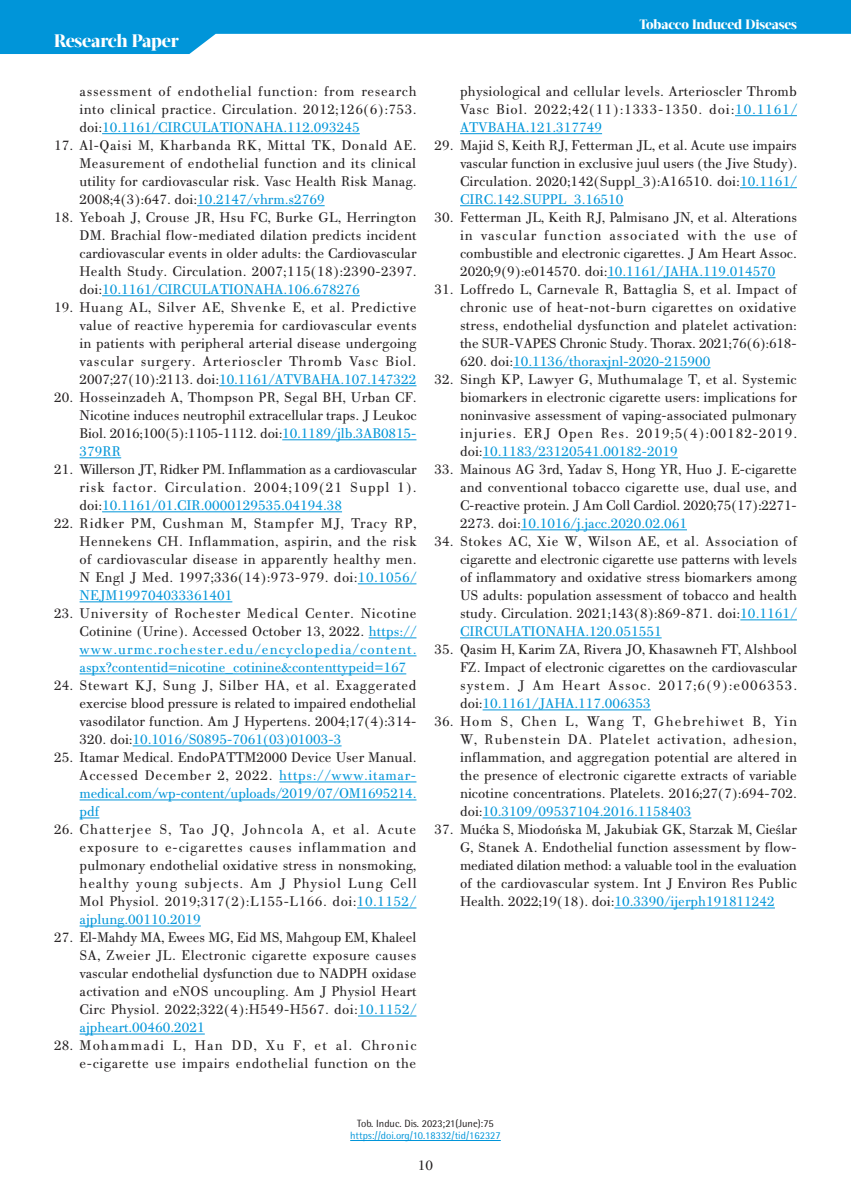
<style>
.page{position:relative;width:851px;height:1191px;background:#fff}
.page>*{position:absolute;margin:0;border:0;box-sizing:border-box;transform-origin:0 0}
.t1{font:800 18px "Acta Display W04";letter-spacing:-.01em;color:#fff}
.t2{font:15px/18px "PF Bodoni Text";color:#231f20;text-align:justify}
.t3{font:15px/18px "PF Bodoni Text";color:#0095d9;text-align:justify}
.t4{font:15px/18px "PF Bodoni Text";letter-spacing:.035em;color:#231f20;text-align:right}
.t5{font:800 13.5px "Acta Display W04";letter-spacing:-.01em;color:#fff}
.t6{font:10.5px "Rotis Semi Sans Hel";color:#0095d9}
.t7{font:10.5px "Rotis Semi Sans Hel";color:#231f20}
.s1{color:#0095d9}
.s2{color:#231f20}
.s3{font-family:"Georgia";font-size:12px}
</style>
<div class="page">
<svg style="left:0;top:0;width:850px;height:54px;fill:#0095d9"></svg>
<hr style="left:350px;top:1140px;width:150px;height:1px;background:#0095d9">
<hr style="left:102px;top:133px;width:258px;height:1px;background:#0095d9">
<hr style="left:197px;top:205px;width:127px;height:1px;background:#0095d9">
<hr style="left:102px;top:295px;width:258px;height:1px;background:#0095d9">
<hr style="left:219px;top:385px;width:197px;height:1px;background:#0095d9">
<hr style="left:282px;top:439px;width:134px;height:1px;background:#0095d9">
<hr style="left:80px;top:457px;width:41px;height:1px;background:#0095d9">
<hr style="left:102px;top:511px;width:240px;height:1px;background:#0095d9">
<hr style="left:358px;top:583px;width:58px;height:1px;background:#0095d9">
<hr style="left:80px;top:601px;width:152px;height:1px;background:#0095d9">
<hr style="left:368px;top:637px;width:48px;height:1px;background:#0095d9">
<hr style="left:80px;top:655px;width:336px;height:1px;background:#0095d9">
<hr style="left:80px;top:673px;width:326px;height:1px;background:#0095d9">
<hr style="left:133px;top:745px;width:208px;height:1px;background:#0095d9">
<hr style="left:279px;top:781px;width:137px;height:1px;background:#0095d9">
<hr style="left:80px;top:799px;width:336px;height:1px;background:#0095d9">
<svg style="left:80px;top:817px;width:19px;height:1px"></svg>
<hr style="left:357px;top:907px;width:59px;height:1px;background:#0095d9">
<hr style="left:80px;top:925px;width:121px;height:1px;background:#0095d9">
<hr style="left:358px;top:1015px;width:58px;height:1px;background:#0095d9">
<hr style="left:80px;top:1033px;width:125px;height:1px;background:#0095d9">
<hr style="left:735px;top:115px;width:61px;height:1px;background:#0095d9">
<hr style="left:460px;top:133px;width:142px;height:1px;background:#0095d9">
<hr style="left:740px;top:187px;width:56px;height:1px;background:#0095d9">
<hr style="left:460px;top:205px;width:163px;height:1px;background:#0095d9">
<hr style="left:607px;top:277px;width:168px;height:1px;background:#0095d9">
<hr style="left:513px;top:367px;width:197px;height:1px;background:#0095d9">
<hr style="left:482px;top:457px;width:195px;height:1px;background:#0095d9">
<hr style="left:520px;top:529px;width:167px;height:1px;background:#0095d9">
<hr style="left:740px;top:619px;width:56px;height:1px;background:#0095d9">
<hr style="left:460px;top:637px;width:201px;height:1px;background:#0095d9">
<hr style="left:482px;top:709px;width:168px;height:1px;background:#0095d9">
<hr style="left:482px;top:817px;width:209px;height:1px;background:#0095d9">
<hr style="left:614px;top:907px;width:160px;height:1px;background:#0095d9">
<p class="t1" style="left:54px;top:30px;width:126px">Research Paper</p>
<p class="t2" style="left:80px;top:82px;width:338px">assessment of endothelial function: from research into clinical practice. Circulation. 2012;126(6):753. doi:<span class="s1">10.1161/CIRCULATIONAHA.112.093245</span></p>
<p class="t2" style="left:80px;top:136px;width:338px;text-indent:-26px">17. Al-Qaisi M, Kharbanda RK, Mittal TK, Donald AE.<br>Measurement of endothelial function and its clinical utility for cardiovascular risk. Vasc Health Risk Manag.<br>2008;4(3):647. doi:<span class="s1">10.2147/vhrm.s2769</span></p>
<p class="t2" style="left:80px;top:208px;width:338px;text-indent:-26px">18. Yeboah J, Crouse JR, Hsu FC, Burke GL, Herrington DM. Brachial flow-mediated dilation predicts incident cardiovascular events in older adults: the Cardiovascular Health Study. Circulation. 2007;115(18):2390-2397. doi:<span class="s1">10.1161/CIRCULATIONAHA.106.678276</span></p>
<p class="t2" style="left:80px;top:298px;width:338px;text-indent:-26px">19. Huang AL, Silver AE, Shvenke E, et al. Predictive value of reactive hyperemia for cardiovascular events in patients with peripheral arterial disease undergoing vascular surgery. Arterioscler Thromb Vasc Biol.<br>2007;27(10):2113. doi:<span class="s1">10.1161/ATVBAHA.107.147322</span></p>
<p class="t2" style="left:80px;top:388px;width:338px;text-indent:-26px">20. Hosseinzadeh A, Thompson PR, Segal BH, Urban CF.<br>Nicotine induces neutrophil extracellular traps. J Leukoc Biol. 2016;100(5):1105-1112. doi:<span class="s1">10.1189/jlb.3AB0815- 379RR</span></p>
<p class="t2" style="left:80px;top:460px;width:338px;text-indent:-26px">21. Willerson JT, Ridker PM. Inflammation as a cardiovascular risk factor. Circulation. 2004;109(21 Suppl 1). doi:<span class="s1">10.1161/01.CIR.0000129535.04194.38</span></p>
<p class="t2" style="left:80px;top:514px;width:338px;text-indent:-26px">22. Ridker PM, Cushman M, Stampfer MJ, Tracy RP, Hennekens CH. Inflammation, aspirin, and the risk of cardiovascular disease in apparently healthy men.<br>N Engl J Med. 1997;336(14):973-979. doi:<span class="s1">10.1056/ NEJM199704033361401</span></p>
<p class="t3" style="left:80px;top:604px;width:338px;text-indent:-26px"><span class="s2">23. University of Rochester Medical Center. Nicotine Cotinine (Urine). Accessed October 13, 2022.</span> https:// www.urmc.rochester.edu/encyclopedia/content. aspx?contentid=nicotine_cotinine&amp;contenttypeid=167</p>
<p class="t2" style="left:80px;top:676px;width:338px;text-indent:-26px">24. Stewart KJ, Sung J, Silber HA, et al. Exaggerated exercise blood pressure is related to impaired endothelial vasodilator function. Am J Hypertens. 2004;17(4):314- 320. doi:<span class="s1">10.1016/S0895-7061(03)01003-3</span></p>
<p class="t3" style="left:80px;top:748px;width:338px;text-indent:-26px"><span class="s2">25. Itamar Medical. EndoPATTM2000 Device User Manual.<br>Accessed December 2, 2022.</span> https://www.itamar&shy;medical.com/wp-content/uploads/2019/07/OM1695214. pdf</p>
<p class="t2" style="left:80px;top:820px;width:338px;text-indent:-26px">26. Chatterjee S, Tao JQ, Johncola A, et al. Acute exposure to e-cigarettes causes inflammation and pulmonary endothelial oxidative stress in nonsmoking, healthy young subjects. Am J Physiol Lung Cell Mol Physiol. 2019;317(2):L155-L166. doi:<span class="s1">10.1152/ ajplung.00110.2019</span></p>
<p class="t2" style="left:80px;top:928px;width:338px;text-indent:-26px">27. El-Mahdy MA, Ewees MG, Eid MS, Mahgoup EM, Khaleel SA, Zweier JL. Electronic cigarette exposure causes vascular endothelial dysfunction due to NADPH oxidase activation and eNOS uncoupling. Am J Physiol Heart Circ Physiol. 2022;322(4):H549-H567. doi:<span class="s1">10.1152/ ajpheart.00460.2021</span></p>
<p class="t4" style="left:54px;top:1036px;width:364px">28. Mohammadi L, Han DD, Xu F, et al. Chronic e-cigarette use impairs endothelial function on the</p>
<p class="t5" style="left:639px;top:17px;width:159px">Tobacco Induced Diseases</p>
<p class="t2" style="left:460px;top:82px;width:338px">physiological and cellular levels. Arterioscler Thromb Vasc Biol. 2022;42(11):1333-1350. doi:<span class="s1">10.1161/ ATVBAHA.121.317749</span></p>
<p class="t2" style="left:460px;top:136px;width:338px;text-indent:-26px">29. Majid S, Keith RJ, Fetterman JL, et al. Acute use impairs vascular function in exclusive juul users (the Jive Study).<br>Circulation. 2020;142(Suppl_3):A16510. doi:<span class="s1">10.1161/ CIRC.142.SUPPL_3.16510</span></p>
<p class="t2" style="left:460px;top:208px;width:338px;text-indent:-26px">30. Fetterman JL, Keith RJ, Palmisano JN, et al. Alterations in vascular function associated with the use of combustible and electronic cigarettes. J Am Heart Assoc.<br>2020;9(9):e014570. doi:<span class="s1">10.1161/JAHA.119.014570</span></p>
<p class="t2" style="left:460px;top:280px;width:338px;text-indent:-26px">31. Loffredo L, Carnevale R, Battaglia S, et al. Impact of chronic use of heat-not-burn cigarettes on oxidative stress, endothelial dysfunction and platelet activation: the SUR-VAPES Chronic Study. Thorax. 2021;76(6):618- 620. doi:<span class="s1">10.1136/thoraxjnl-2020-215900</span></p>
<p class="t2" style="left:460px;top:370px;width:338px;text-indent:-26px">32. Singh KP, Lawyer G, Muthumalage T, et al. Systemic biomarkers in electronic cigarette users: implications for noninvasive assessment of vaping-associated pulmonary injuries. ERJ Open Res. 2019;5(4):00182-2019. doi:<span class="s1">10.1183/23120541.00182-2019</span></p>
<p class="t2" style="left:460px;top:460px;width:338px;text-indent:-26px">33. Mainous AG 3rd, Yadav S, Hong YR, Huo J. E-cigarette and conventional tobacco cigarette use, dual use, and C-reactive protein. J Am Coll Cardiol. 2020;75(17):2271- 2273. doi:<span class="s1">10.1016/j.jacc.2020.02.061</span></p>
<p class="t2" style="left:460px;top:532px;width:338px;text-indent:-26px">34. Stokes AC, Xie W, Wilson AE, et al. Association of cigarette and electronic cigarette use patterns with levels of inflammatory and oxidative stress biomarkers among US adults: population assessment of tobacco and health study. Circulation. 2021;143(8):869-871. doi:<span class="s1">10.1161/ CIRCULATIONAHA.120.051551</span></p>
<p class="t2" style="left:460px;top:640px;width:338px;text-indent:-26px">35. Qasim H, Karim ZA, Rivera JO, Khasawneh FT, Alshbool FZ. Impact of electronic cigarettes on the cardiovascular system. J Am Heart Assoc. 2017;6(9):e006353. doi:<span class="s1">10.1161/JAHA.117.006353</span></p>
<p class="t2" style="left:460px;top:712px;width:338px;text-indent:-26px">36. Hom S, Chen L, Wang T, Ghebrehiwet B, Yin W, Rubenstein DA. Platelet activation, adhesion, inflammation, and aggregation potential are altered in the presence of electronic cigarette extracts of variable nicotine concentrations. Platelets. 2016;27(7):694-702. doi:<span class="s1">10.3109/09537104.2016.1158403</span></p>
<p class="t2" style="left:460px;top:820px;width:338px;text-indent:-26px">37. Mu<span class="s3">ć</span>ka S, Miodo<span class="s3">ń</span>ska M, Jakubiak GK, Starzak M, Cie<span class="s3">ś</span>lar G, Stanek A. Endothelial function assessment by flow&shy;mediated dilation method: a valuable tool in the evaluation of the cardiovascular system. Int J Environ Res Public Health. 2022;19(18). doi:<span class="s1">10.3390/ijerph191811242</span></p>
<p class="t7" style="left:357px;top:1116px;width:138px">Tob. Induc. Dis. 2023;21(June):75</p>
<p class="t6" style="left:350px;top:1129px;width:152px">https://doi.org/10.18332/tid/162327</p>
<p class="t2" style="left:418px;top:1156px;width:17px">10</p>
</div>
